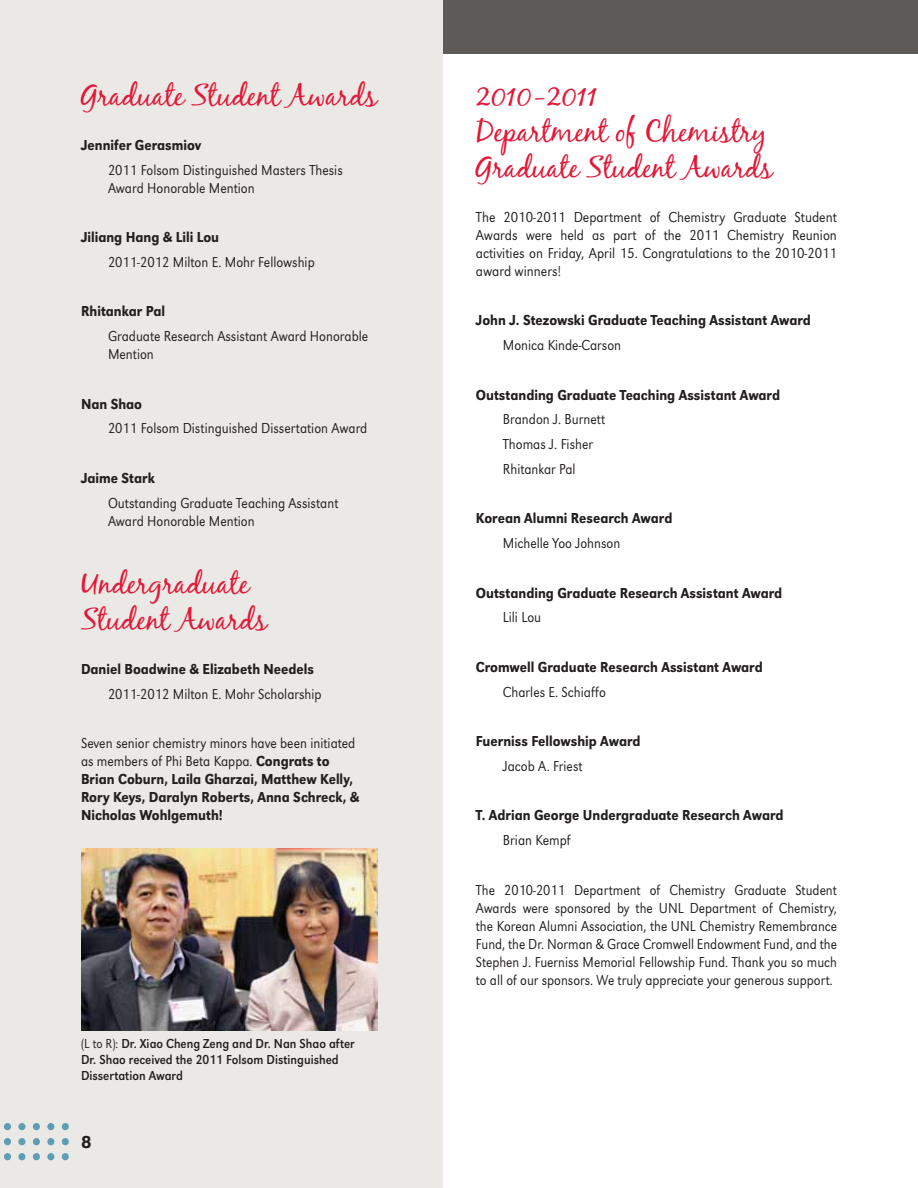
<style>
.page{position:relative;width:918px;height:1188px;background:#fff}
.page>*{position:absolute;margin:0;border:0;box-sizing:border-box;transform-origin:0 0}
.t1{font:30px/36px "Black Jack";color:#e31837}
.t2{font:500 18px "URW Grotesk T";color:#231f20}
.t3{font:500 15px/18px "URW Grotesk T";color:#231f20;scale:.9 1}
.t4{font:300 15px/18px "URW Grotesk T";color:#231f20;scale:.9 1}
.t5{font:300 15px/18px "URW Grotesk T";color:#231f20;text-align:justify;scale:.89 1}
.t6{font:300 15px/18px "URW Grotesk T";color:#231f20;text-align:justify;scale:.91 1}
.t7{font:13.5px/16.2px "URW Grotesk T";color:#231f20;scale:.9 1}
.s1{font-weight:300}
</style>
<div class="page">
<div style="left:0;top:0;width:918px;height:54px;background:#5e5a57"></div>
<div style="left:0;top:0;width:442px;height:1188px;background:#eae9e6"></div>
<svg style="left:4px;top:1153px;width:65px;height:7px"></svg>
<svg style="left:4px;top:1138px;width:65px;height:7px"></svg>
<svg style="left:4px;top:1123px;width:65px;height:7px"></svg>
<img style="left:81px;top:849px;width:296px;height:181px">
<h1 class="t1" style="left:81px;top:77px;width:298px">Graduate Student Awards</h1>
<p class="t3" style="left:81px;top:136px;width:135px">Jennifer Gerasmiov</p>
<p class="t4" style="left:108px;top:161px;width:262px">2011 Folsom Distinguished Masters Thesis<br>Award Honorable Mention</p>
<p class="t3" style="left:81px;top:228px;width:155px">Jiliang Hang &amp; Lili Lou</p>
<p class="t4" style="left:108px;top:253px;width:231px">2011-2012 Milton E. Mohr Fellowship</p>
<p class="t3" style="left:81px;top:302px;width:95px">Rhitankar Pal</p>
<p class="t4" style="left:108px;top:327px;width:291px">Graduate Research Assistant Award Honorable<br>Mention</p>
<p class="t3" style="left:81px;top:395px;width:69px">Nan Shao</p>
<p class="t4" style="left:108px;top:419px;width:290px">2011 Folsom Distinguished Dissertation Award</p>
<p class="t3" style="left:81px;top:469px;width:84px">Jaime Stark</p>
<p class="t4" style="left:108px;top:494px;width:258px">Outstanding Graduate Teaching Assistant<br>Award Honorable Mention</p>
<h1 class="t1" style="left:81px;top:565px;width:188px">Undergraduate<br>Student Awards</h1>
<p class="t3" style="left:81px;top:660px;width:260px">Daniel Boadwine &amp; Elizabeth Needels</p>
<p class="t4" style="left:108px;top:685px;width:239px">2011-2012 Milton E. Mohr Scholarship</p>
<p class="t3" style="left:81px;top:734px;width:311px"><span class="s1">Seven senior chemistry minors have been initiated as members of Phi Beta Kappa.</span> Congrats to Brian Coburn, Laila Gharzai, Matthew Kelly, Rory Keys, Daralyn Roberts, Anna Schreck, &amp; Nicholas Wohlgemuth!</p>
<p class="t7" style="left:81px;top:1035px;width:306px"><span class="s1">(L to R):</span> Dr. Xiao Cheng Zeng and Dr. Nan Shao after<br>Dr. Shao received the 2011 Folsom Distinguished<br>Dissertation Award</p>
<p class="t2" style="left:81px;top:1132px;width:12px">8</p>
<h1 class="t1" style="left:476px;top:77px;width:298px">2010-2011<br>Department of Chemistry<br>Graduate Student Awards</h1>
<p class="t6" style="left:476px;top:208px;width:398px">The 2010-2011 Department of Chemistry Graduate Student Awards were held as part of the 2011 Chemistry Reunion activities on Friday, April 15. Congratulations to the 2010-2011 award winners!</p>
<p class="t3" style="left:476px;top:311px;width:374px">John J. Stezowski Graduate Teaching Assistant Award</p>
<p class="t4" style="left:503px;top:336px;width:133px">Monica Kinde-Carson</p>
<p class="t3" style="left:476px;top:386px;width:340px">Outstanding Graduate Teaching Assistant Award</p>
<p class="t4" style="left:503px;top:407px;width:115px;line-height:24.8px">Brandon J. Burnett<br>Thomas J. Fisher<br>Rhitankar Pal</p>
<p class="t3" style="left:476px;top:509px;width:220px">Korean Alumni Research Award</p>
<p class="t4" style="left:503px;top:534px;width:132px">Michelle Yoo Johnson</p>
<p class="t3" style="left:476px;top:584px;width:342px">Outstanding Graduate Research Assistant Award</p>
<p class="t4" style="left:503px;top:608px;width:44px">Lili Lou</p>
<p class="t3" style="left:476px;top:658px;width:320px">Cromwell Graduate Research Assistant Award</p>
<p class="t4" style="left:503px;top:683px;width:116px">Charles E. Schiaffo</p>
<p class="t3" style="left:476px;top:732px;width:185px">Fuerniss Fellowship Award</p>
<p class="t4" style="left:503px;top:757px;width:90px">Jacob A. Friest</p>
<p class="t3" style="left:476px;top:806px;width:343px">T. Adrian George Undergraduate Research Award</p>
<p class="t4" style="left:503px;top:831px;width:77px">Brian Kempf</p>
<p class="t5" style="left:476px;top:881px;width:407px">The 2010-2011 Department of Chemistry Graduate Student Awards were sponsored by the UNL Department of Chemistry, the Korean Alumni Association, the UNL Chemistry Remembrance Fund, the Dr. Norman &amp; Grace Cromwell Endowment Fund, and the Stephen J. Fuerniss Memorial Fellowship Fund. Thank you so much to all of our sponsors. We truly appreciate your generous support.</p>
</div>
